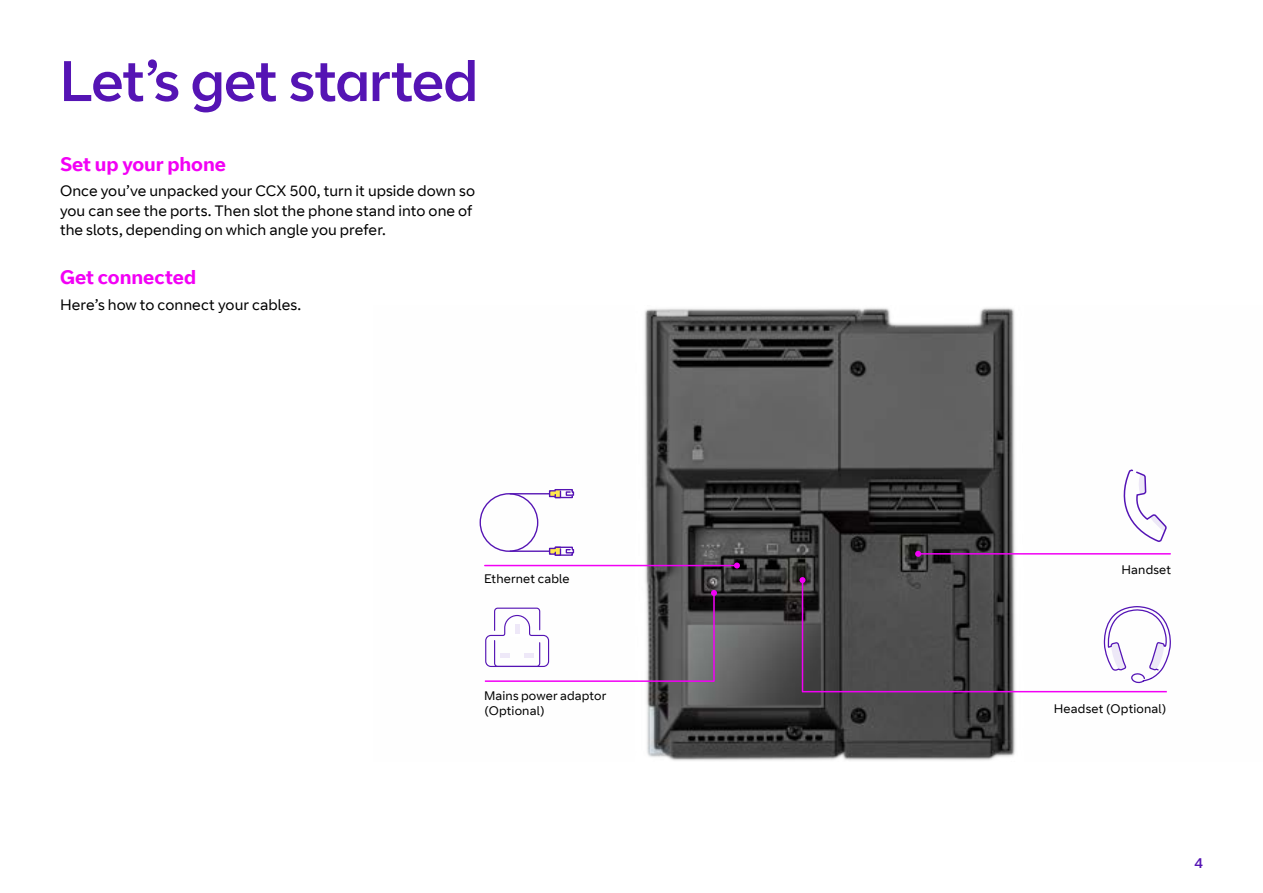
<style>
.page{position:relative;width:1263px;height:893px;background:#fff}
.page>*{position:absolute;margin:0;border:0;box-sizing:border-box;transform-origin:0 0}
.t1{font:57px "BT Curve Headline";letter-spacing:-.01em;color:#5514b4}
.t2{font:700 19.5px "BT Curve";color:#f200f5}
.t3{font:15px/19.5px "BT Curve";letter-spacing:.005em;color:#000}
.t4{font:14.25px "BT Curve Headline";color:#5514b4}
.t5{font:12.3px/14.9px "BT Curve";letter-spacing:.01em;color:#000}
</style>
<div class="page">
<img style="left:484px;top:308px;width:687px;height:453px">
<hr style="left:485px;top:565px;width:252px;height:1px;background:#f200f5">
<svg style="left:734px;top:563px;width:6px;height:6px"></svg>
<hr style="left:918px;top:553px;width:252px;height:2px;background:#f200f5">
<svg style="left:915px;top:551px;width:6px;height:6px"></svg>
<hr style="left:802px;top:580px;width:1px;height:112px;background:#f200f5">
<svg style="left:799px;top:577px;width:6px;height:6px"></svg>
<hr style="left:713px;top:593px;width:2px;height:88px;background:#f200f5">
<svg style="left:711px;top:590px;width:6px;height:6px"></svg>
<hr style="left:510px;top:550px;width:40px;height:2px;background:#5514b4">
<hr style="left:510px;top:493px;width:40px;height:1px;background:#5514b4">
<svg style="left:479px;top:492px;width:60px;height:61px"></svg>
<svg style="left:548px;top:547px;width:27px;height:9px"></svg>
<svg style="left:548px;top:489px;width:27px;height:10px"></svg>
<hr style="left:485px;top:680px;width:229px;height:2px;background:#f200f5">
<hr style="left:802px;top:691px;width:365px;height:1px;background:#f200f5">
<svg style="left:485px;top:607px;width:65px;height:61px"></svg>
<svg style="left:1104px;top:605px;width:67px;height:78px"></svg>
<svg style="left:1115px;top:470px;width:53px;height:73px"></svg>
<h1 class="t1" style="left:60px;top:47px;width:419px">Let’s get started</h1>
<h2 class="t2" style="left:60px;top:152px;width:168px">Set up your phone</h2>
<p class="t3" style="left:60px;top:182px;width:417px">Once you’ve unpacked your CCX 500, turn it upside down so you can see the ports. Then slot the phone stand into one of the slots, depending on which angle you prefer.</p>
<h2 class="t2" style="left:60px;top:265px;width:138px">Get connected</h2>
<p class="t3" style="left:60px;top:295px;width:243px">Here’s how to connect your cables.</p>
<p class="t5" style="left:484px;top:572px;width:87px">Ethernet cable</p>
<p class="t5" style="left:484px;top:688px;width:124px">Mains power adaptor (Optional)</p>
<p class="t5" style="left:1121px;top:563px;width:51px">Handset</p>
<p class="t5" style="left:1054px;top:701px;width:114px">Headset (Optional)</p>
<p class="t4" style="left:1194px;top:854px;width:10px">4</p>
</div>
